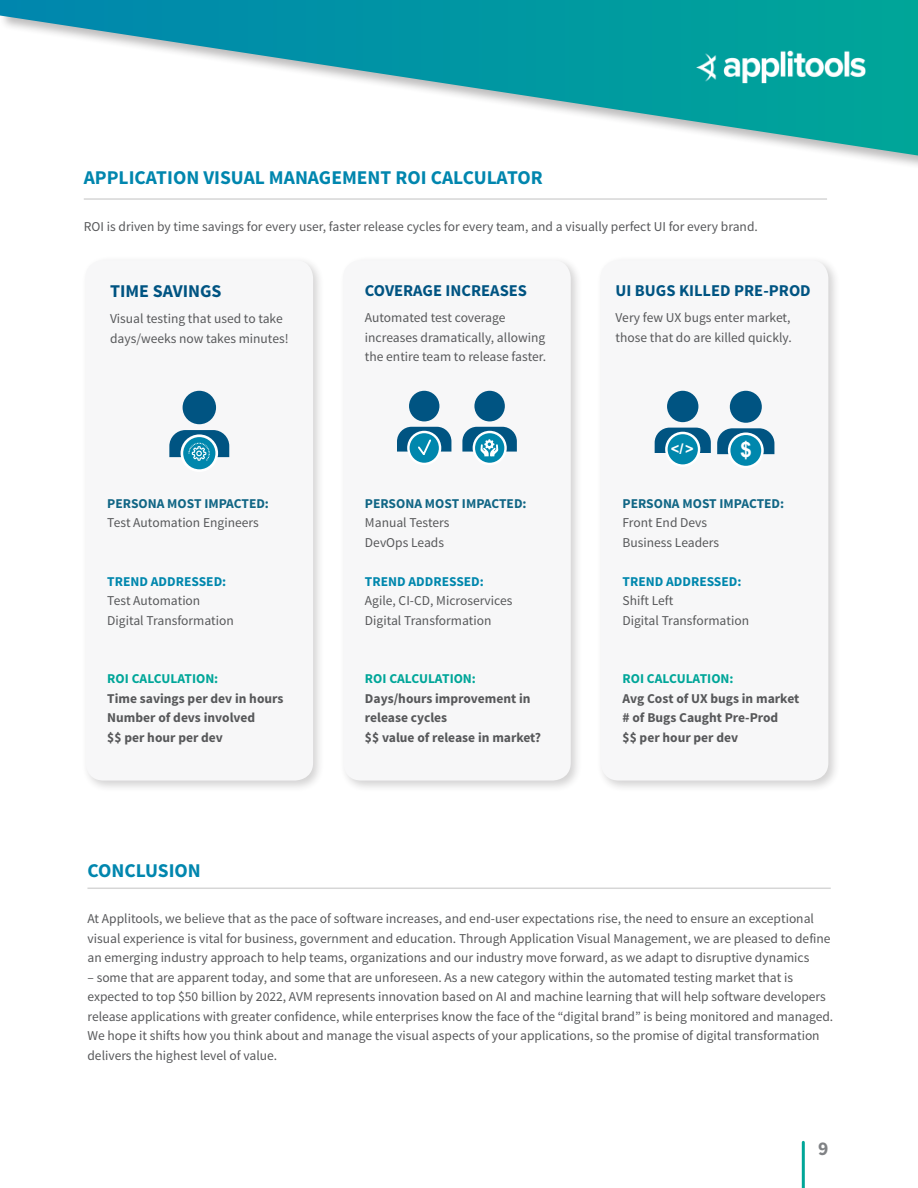
<style>
.page{position:relative;width:918px;height:1188px;background:#fff}
.page>*{position:absolute;margin:0;border:0;box-sizing:border-box;transform-origin:0 0}
.t1{font:700 21.15px "Arial";color:#fff}
.t2{font:700 19.5px "Source Sans Pro";color:#0086ae}
.t3{font:700 19.5px "Source Sans Pro";color:#808285}
.Subheader{font:700 18px "Source Sans Pro";color:#005482}
.Subheader-2{font:700 16.5px "Source Sans Pro";color:#005482}
.t4{font:700 14.7px "Arial";color:#fff}
.t5{font:13.5px/19.5px "Source Sans Pro";color:#57585a}
.t6{font:700 13.5px/19.5px "Source Sans Pro";color:#57585a}
.t7{font:700 13.5px "Source Sans Pro";color:#116685}
.t8{font:700 13.5px "Source Sans Pro";color:#0087ad}
.t9{font:700 13.5px "Source Sans Pro";color:#00a699}
</style>
<div class="page">
<hr style="left:802px;top:1142px;width:3px;height:46px;background:#00a698">
<svg style="left:0;top:0;width:918px;height:156px"></svg>
<img style="left:696px;top:51px;width:170px;height:33px">
<div style="left:81px;top:256px;width:244px;height:536px;background:#231f20;opacity:.2"></div>
<div style="left:86px;top:260px;width:227px;height:521px;background:#f7f7f8;border-radius:18px"></div>
<div style="left:183px;top:391px;width:33px;height:33px;background:#005482;border-radius:50%"></div>
<svg style="left:181px;top:434px;width:37px;height:38px"></svg>
<div style="left:183px;top:437px;width:32px;height:32px;background:#0087ad;border-radius:50%"></div>
<svg style="left:169px;top:430px;width:60px;height:31px"></svg>
<div style="left:339px;top:256px;width:244px;height:536px;background:#231f20;opacity:.2"></div>
<div style="left:343px;top:260px;width:228px;height:521px;background:#f7f7f8;border-radius:18px"></div>
<div style="left:409px;top:391px;width:30px;height:30px;background:#005482;border-radius:50%"></div>
<div style="left:407px;top:431px;width:34px;height:34px;background:#fff;border-radius:50%"></div>
<div style="left:410px;top:433px;width:29px;height:30px;background:#0087ad;border-radius:50%"></div>
<svg style="left:397px;top:427px;width:54px;height:30px"></svg>
<div style="left:474px;top:391px;width:31px;height:30px;background:#005482;border-radius:50%"></div>
<div style="left:473px;top:431px;width:34px;height:34px;background:#fff;border-radius:50%"></div>
<div style="left:475px;top:433px;width:29px;height:30px;background:#0087ad;border-radius:50%"></div>
<svg style="left:462px;top:427px;width:55px;height:30px"></svg>
<div style="left:596px;top:256px;width:244px;height:536px;background:#231f20;opacity:.2"></div>
<div style="left:601px;top:260px;width:227px;height:521px;background:#f7f7f8;border-radius:18px"></div>
<div style="left:667px;top:391px;width:31px;height:31px;background:#005482;border-radius:50%"></div>
<svg style="left:655px;top:428px;width:56px;height:25px"></svg>
<svg style="left:665px;top:432px;width:35px;height:35px"></svg>
<div style="left:668px;top:434px;width:30px;height:30px;background:#0087ad;border-radius:50%"></div>
<div style="left:730px;top:391px;width:32px;height:32px;background:#005482;border-radius:50%"></div>
<svg style="left:717px;top:428px;width:57px;height:26px"></svg>
<svg style="left:728px;top:432px;width:36px;height:36px"></svg>
<div style="left:730px;top:435px;width:31px;height:31px;background:#0087ad;border-radius:50%"></div>
<hr style="left:87px;top:888px;width:744px;height:1px;background:#d6d6d6">
<hr style="left:84px;top:198px;width:743px;height:2px;background:#d6d6d6">
<p class="t2" style="left:84px;top:165px;width:460px">APPLICATION VISUAL MANAGEMENT ROI CALCULATOR</p>
<p class="t5" style="left:84px;top:217px;width:676px">ROI is driven by time savings for every user, faster release cycles for every team, and a visually perfect UI for every brand.</p>
<p class="Subheader" style="left:110px;top:279px;width:113px">TIME SAVINGS</p>
<p class="t5" style="left:110px;top:309px;width:180px">Visual testing that used to take days/weeks now takes minutes!</p>
<p class="t7" style="left:107px;top:495px;width:163px">PERSONA MOST IMPACTED:</p>
<p class="t5" style="left:107px;top:513px;width:153px">Test Automation Engineers</p>
<p class="t8" style="left:107px;top:573px;width:120px">TREND ADDRESSED:</p>
<p class="t5" style="left:107px;top:591px;width:95px">Test Automation</p>
<p class="t5" style="left:107px;top:611px;width:128px">Digital Transformation</p>
<p class="t9" style="left:107px;top:670px;width:113px">ROI CALCULATION:</p>
<p class="t6" style="left:107px;top:689px;width:178px">Time savings per dev in hours</p>
<p class="t6" style="left:107px;top:709px;width:149px">Number of devs involved</p>
<p class="t6" style="left:107px;top:728px;width:117px">$$ per hour per dev</p>
<p class="Subheader-2" style="left:365px;top:280px;width:164px">COVERAGE INCREASES</p>
<p class="t5" style="left:365px;top:308px;width:183px">Automated test coverage increases dramatically, allowing the entire team to release faster.</p>
<p class="t7" style="left:365px;top:495px;width:163px">PERSONA MOST IMPACTED:</p>
<p class="t5" style="left:365px;top:513px;width:86px">Manual Testers</p>
<p class="t5" style="left:365px;top:533px;width:81px">DevOps Leads</p>
<p class="t8" style="left:365px;top:573px;width:120px">TREND ADDRESSED:</p>
<p class="t5" style="left:365px;top:591px;width:149px">Agile, CI-CD, Microservices</p>
<p class="t5" style="left:365px;top:611px;width:128px">Digital Transformation</p>
<p class="t9" style="left:365px;top:670px;width:113px">ROI CALCULATION:</p>
<p class="t6" style="left:365px;top:689px;width:167px">Days/hours improvement in release cycles</p>
<p class="t6" style="left:365px;top:728px;width:178px">$$ value of release in market?</p>
<p class="Subheader-2" style="left:616px;top:280px;width:197px">UI BUGS KILLED PRE-PROD</p>
<p class="t5" style="left:616px;top:308px;width:177px">Very few UX bugs enter market,</p>
<p class="t5" style="left:616px;top:328px;width:178px">those that do are killed quickly.</p>
<p class="t4" style="left:671px;top:439px;width:24px">&lt;/&gt;</p>
<h1 class="t1" style="left:740px;top:435px;width:13px">$</h1>
<p class="t7" style="left:623px;top:495px;width:163px">PERSONA MOST IMPACTED:</p>
<p class="t5" style="left:623px;top:513px;width:86px">Front End Devs</p>
<p class="t5" style="left:623px;top:533px;width:98px">Business Leaders</p>
<p class="t8" style="left:623px;top:573px;width:120px">TREND ADDRESSED:</p>
<p class="t5" style="left:623px;top:591px;width:52px">Shift Left</p>
<p class="t5" style="left:623px;top:611px;width:128px">Digital Transformation</p>
<p class="t9" style="left:623px;top:670px;width:113px">ROI CALCULATION:</p>
<p class="t6" style="left:623px;top:689px;width:178px">Avg Cost of UX bugs in market</p>
<p class="t6" style="left:623px;top:709px;width:157px"># of Bugs Caught Pre-Prod</p>
<p class="t6" style="left:623px;top:728px;width:117px">$$ per hour per dev</p>
<p class="t2" style="left:87px;top:858px;width:115px">CONCLUSION</p>
<p class="t5" style="left:87px;top:909px;width:745px">At Applitools, we believe that as the pace of software increases, and end-user expectations rise, the need to ensure an exceptional visual experience is vital for business, government and education. Through Application Visual Management, we are pleased to define an emerging industry approach to help teams, organizations and our industry move forward, as we adapt to disruptive dynamics</p>
<p class="t5" style="left:87px;top:968px;width:747px">– some that are apparent today, and some that are unforeseen. As a new category within the automated testing market that is expected to top $50 billion by 2022, AVM represents innovation based on AI and machine learning that will help software developers release applications with greater confidence, while enterprises know the face of the “digital brand” is being monitored and managed.<br>We hope it shifts how you think about and manage the visual aspects of your applications, so the promise of digital transformation delivers the highest level of value.</p>
<h2 class="t3" style="left:818px;top:1136px;width:12px">9</h2>
</div>
